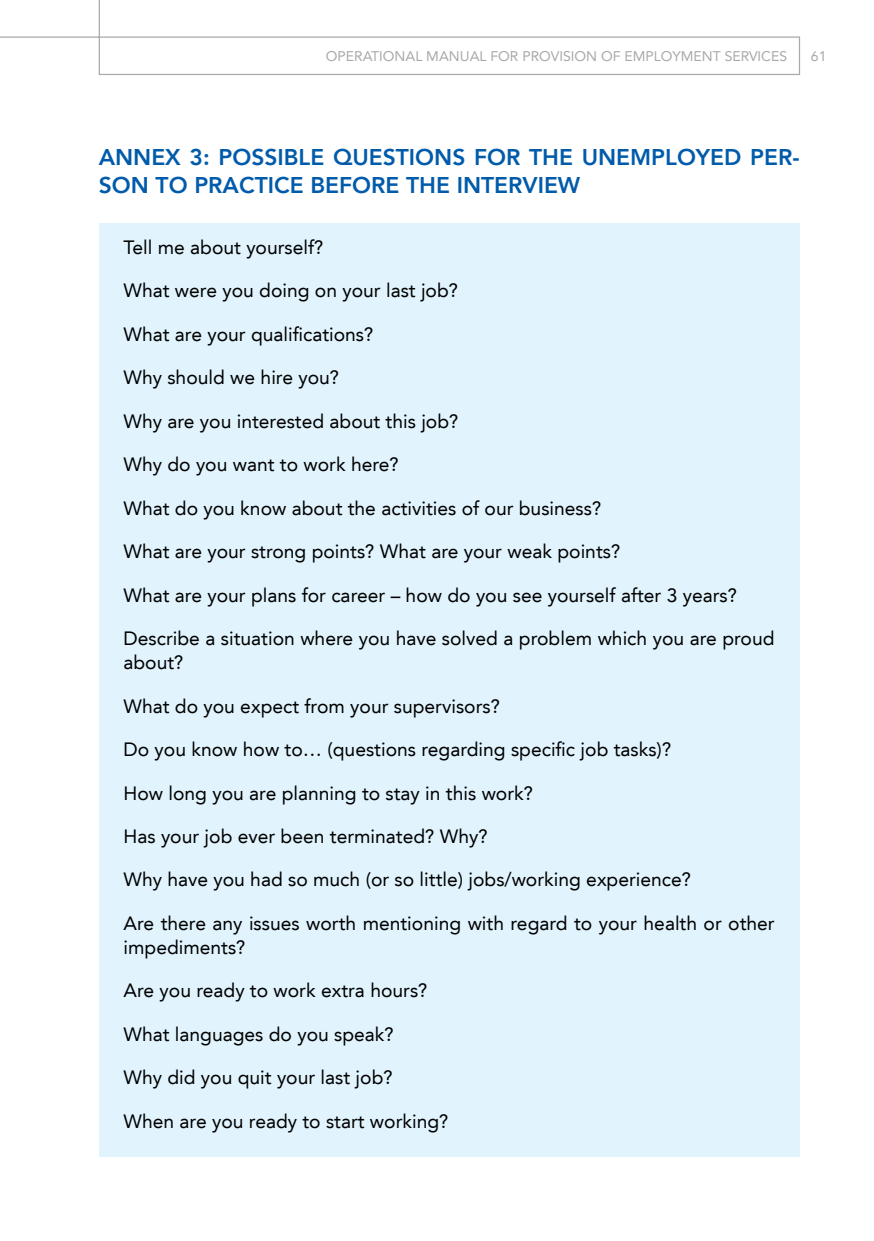
<style>
.page{position:relative;width:874px;height:1241px;background:#fff}
.page>*{position:absolute;margin:0;border:0;box-sizing:border-box;transform-origin:0 0}
.t1{font:800 22.75px/28px "Avenir LT";color:#005baa}
.t2{font:19.25px/23.6px "Avenir LT";color:#000}
.t3{font:14px "Avenir LT";color:#a7a9ac}
</style>
<div class="page">
<svg style="left:0;top:0;width:800px;height:75px"></svg>
<div style="left:99px;top:223px;width:700px;height:933px;background:#e1f4fd"></div>
<p class="t3" style="left:325px;top:48px;width:462px">OPERATIONAL MANUAL FOR PROVISION OF EMPLOYMENT SERVICES</p>
<p class="t3" style="left:810px;top:48px;width:17px">61</p>
<p class="t1" style="left:99px;top:143px;width:702px">ANNEX 3: POSSIBLE QUESTIONS FOR THE UNEM PLOYED PER-<br>SO N TO PRACTICE BEFO RE THE INTERVIEW</p>
<p class="t2" style="left:123px;top:235px;width:201px">Tell me about yourself?</p>
<p class="t2" style="left:123px;top:279px;width:336px">What were you doing on your last job?</p>
<p class="t2" style="left:123px;top:322px;width:251px">What are your qualifications?</p>
<p class="t2" style="left:123px;top:366px;width:217px">Why should we hire you?</p>
<p class="t2" style="left:123px;top:409px;width:336px">Why are you interested about this job?</p>
<p class="t2" style="left:123px;top:453px;width:277px">Why do you want to work here?</p>
<p class="t2" style="left:123px;top:496px;width:479px">What do you know about the activities of our business?</p>
<p class="t2" style="left:123px;top:540px;width:498px">What are your strong points? What are your weak points?</p>
<p class="t2" style="left:123px;top:583px;width:614px">What are your plans for career – how do you see yourself after 3 years?</p>
<p class="t2" style="left:123px;top:627px;width:652px">Describe a situation where you have solved a problem which you are proud about?</p>
<p class="t2" style="left:123px;top:694px;width:378px">What do you expect from your supervisors?</p>
<p class="t2" style="left:123px;top:737px;width:549px">Do you know how to… (questions regarding specific job tasks)?</p>
<p class="t2" style="left:123px;top:781px;width:411px">How long you are planning to stay in this work?</p>
<p class="t2" style="left:123px;top:824px;width:365px">Has your job ever been terminated? Why?</p>
<p class="t2" style="left:123px;top:868px;width:569px">Why have you had so much (or so little) jobs/working experience?</p>
<p class="t2" style="left:123px;top:911px;width:652px">Are there any issues worth mentioning with regard to your health or other impediments?</p>
<p class="t2" style="left:123px;top:978px;width:305px">Are you ready to work extra hours?</p>
<p class="t2" style="left:123px;top:1022px;width:272px">What languages do you speak?</p>
<p class="t2" style="left:123px;top:1065px;width:270px">Why did you quit your last job?</p>
<p class="t2" style="left:123px;top:1109px;width:326px">When are you ready to start working?</p>
</div>
